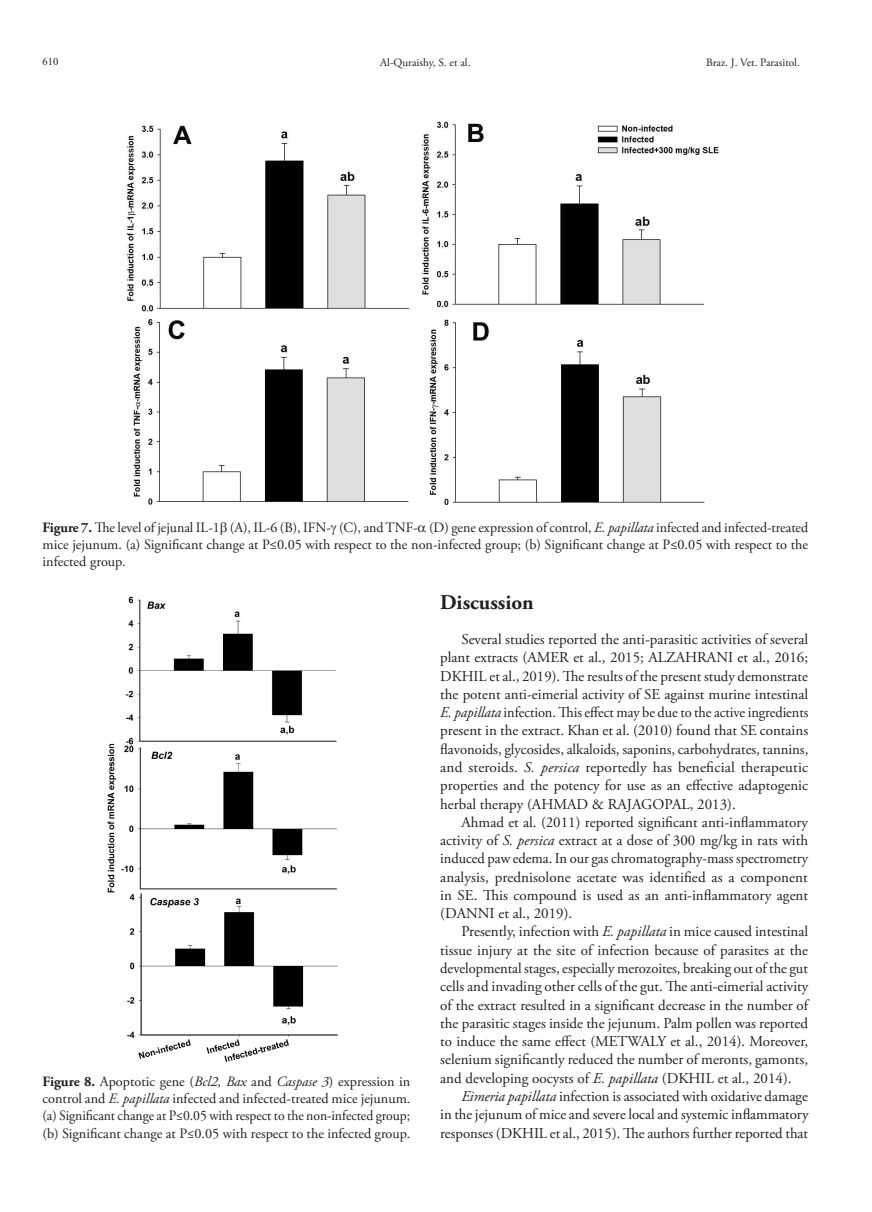
<style>
.page{position:relative;width:872px;height:1212px;background:#fff}
.page>*{position:absolute;margin:0;border:0;box-sizing:border-box;transform-origin:0 0}
.Heading1{font:700 21px "Adobe Garamond Pro";color:#231f20}
.Paragraph{font:15px/18.3px "Adobe Garamond Pro";color:#231f20;text-align:justify}
.FigureCaption{font:14.25px/17.1px "Adobe Garamond Pro";color:#231f20;text-align:justify}
.t1{font:11.25px "Adobe Garamond Pro";color:#231f20}
.s1{font-weight:700}
.s2{font-style:italic}
</style>
<div class="page">
<img style="left:125px;top:119px;width:594px;height:386px">
<img style="left:107px;top:596px;width:231px;height:466px">
<p class="t1" style="left:380px;top:55px;width:92px">Al-Quraishy, S. et al.</p>
<p class="t1" style="left:706px;top:55px;width:95px">Braz. J. Vet. Parasitol.</p>
<p class="FigureCaption" style="left:43px;top:519px;width:767px"><span class="s1">Figure 7.</span> The level of jejunal IL-1 (A), IL-6 (B), IFN- (C), and TNF- (D) gene expression of control, <span class="s2">E. papillata</span> infected and infected‑treated mice jejunum. (a) Significant change at P≤0.05 with respect to the non-infected group; (b) Significant change at P≤0.05 with respect to the infected group.</p>
<p class="FigureCaption" style="left:43px;top:1074px;width:369px"><span class="s1">Figure 8.</span> Apoptotic gene (<span class="s2">Bcl2, Bax</span> and <span class="s2">Caspase 3</span>) expression in control and <span class="s2">E. papillata</span> infected and infected-treated mice jejunum. (a) Significant change at P≤0.05 with respect to the non-infected group; (b) Significant change at P≤0.05 with respect to the infected group.</p>
<p class="Heading1" style="left:440px;top:590px;width:95px">Discussion</p>
<p class="Paragraph" style="left:440px;top:631px;width:370px;text-indent:21px">Several studies reported the anti-parasitic activities of several plant extracts (AMER et al., 2015; ALZAHRANI et al., 2016; DKHIL et al., 2019). The results of the present study demonstrate the potent anti-eimerial activity of SE against murine intestinal <span class="s2">E. papillata</span> infection. This effect may be due to the active ingredients present in the extract. Khan et al. (2010) found that SE contains flavonoids, glycosides, alkaloids, saponins, carbohydrates, tannins, and steroids. <span class="s2">S. persica</span> reportedly has beneficial therapeutic properties and the potency for use as an effective adaptogenic herbal therapy (AHMAD &amp; RAJAGOPAL, 2013).</p>
<p class="Paragraph" style="left:440px;top:813px;width:369px;text-indent:21px">Ahmad et al. (2011) reported significant anti-inflammatory activity of <span class="s2">S. persica</span> extract at a dose of 300 mg/kg in rats with induced paw edema. In our gas chromatography-mass spectrometry analysis, prednisolone acetate was identified as a component in SE. This compound is used as an anti-inflammatory agent (DANNI et al., 2019).</p>
<p class="Paragraph" style="left:440px;top:923px;width:369px;text-indent:21px">Presently, infection with <span class="s2">E. papillata</span> in mice caused intestinal tissue injury at the site of infection because of parasites at the developmental stages, especially merozoites, breaking out of the gut cells and invading other cells of the gut. The anti-eimerial activity of the extract resulted in a significant decrease in the number of the parasitic stages inside the jejunum. Palm pollen was reported to induce the same effect (METWALY et al., 2014). Moreover, selenium significantly reduced the number of meronts, gamonts, and developing oocysts of <span class="s2">E. papillata</span> (DKHIL et al., 2014).</p>
<p class="Paragraph" style="left:440px;top:1087px;width:370px;text-indent:21px"><span class="s2">Eimeria papillata</span> infection is associated with oxidative damage in the jejunum of mice and severe local and systemic inflammatory responses (DKHIL et al., 2015). The authors further reported that</p>
</div>
